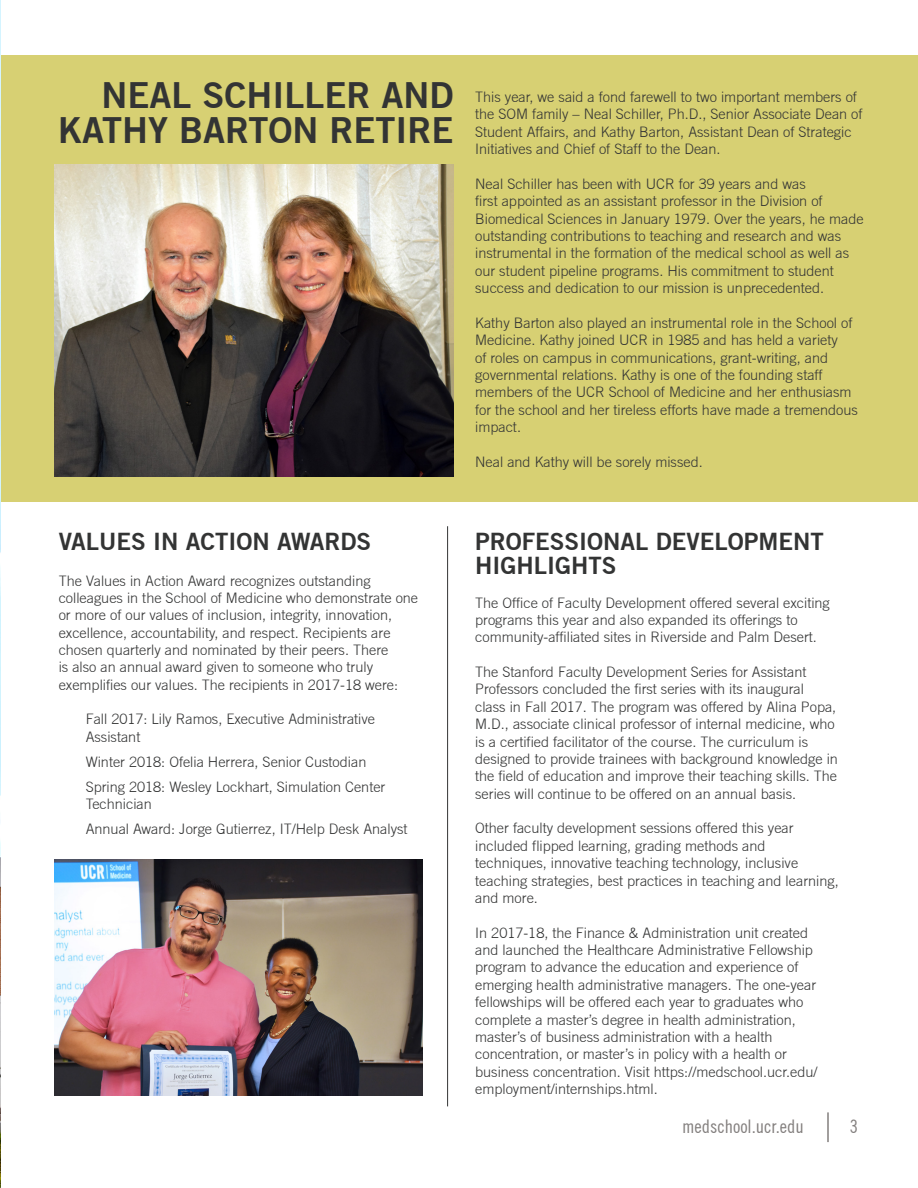
<style>
.page{position:relative;width:918px;height:1188px;background:#fff}
.page>*{position:absolute;margin:0;border:0;box-sizing:border-box;transform-origin:0 0}
.t1{font:700 36px "Trade Gothic No.2";color:#333434}
.t2{font:700 24px/24px "Trade Gothic No.2";color:#333434}
.t3{font:condensed 18.75px "Trade Gothic No.18";color:#837f7e}
.t4{font:300 14.4px/17.4px "Trade Gothic";color:#333434}
</style>
<div class="page">
<div style="left:1px;top:55px;width:917px;height:446px;background:#d7d073"></div>
<img style="left:0;top:0;width:1px;height:1188px">
<img style="left:54px;top:165px;width:400px;height:311px">
<hr style="left:827px;top:1112px;width:2px;height:30px;background:#837f7e">
<img style="left:54px;top:860px;width:368px;height:235px">
<hr style="left:447px;top:526px;width:1px;height:580px;background:#333434">
<p class="t1" style="left:102px;top:73px;width:353px">NEAL SCHILLER AND</p>
<p class="t1" style="left:58px;top:108px;width:397px">KATHY BARTON RETIRE</p>
<p class="t4" style="left:475px;top:88px;width:389px">This year, we said a fond farewell to two important members of the SOM family – Neal Schiller, Ph.D., Senior Associate Dean of Student Affairs, and Kathy Barton, Assistant Dean of Strategic Initiatives and Chief of Staff to the Dean.</p>
<p class="t4" style="left:475px;top:175px;width:390px">Neal Schiller has been with UCR for 39 years and was<br>first appointed as an assistant professor in the Division of Biomedical Sciences in January 1979. Over the years, he made outstanding contributions to teaching and research and was instrumental in the formation of the medical school as well as our student pipeline programs. His commitment to student success and dedication to our mission is unprecedented.</p>
<p class="t4" style="left:475px;top:314px;width:384px">Kathy Barton also played an instrumental role in the School of Medicine. Kathy joined UCR in 1985 and has held a variety<br>of roles on campus in communications, grant-writing, and governmental relations. Kathy is one of the founding staff members of the UCR School of Medicine and her enthusiasm for the school and her tireless efforts have made a tremendous impact.</p>
<p class="t4" style="left:475px;top:453px;width:229px">Neal and Kathy will be sorely missed.</p>
<p class="t2" style="left:59px;top:529px;width:314px">VALUES IN ACTION AWARDS</p>
<p class="t4" style="left:59px;top:572px;width:361px">The Values in Action Award recognizes outstanding colleagues in the School of Medicine who demonstrate one or more of our values of inclusion, integrity, innovation, excellence, accountability, and respect. Recipients are chosen quarterly and nominated by their peers. There<br>is also an annual award given to someone who truly exemplifies our values. The recipients in 2017-18 were:</p>
<p class="t4" style="left:86px;top:710px;width:291px">Fall 2017: Lily Ramos, Executive Administrative<br>Assistant</p>
<p class="t4" style="left:86px;top:753px;width:282px">Winter 2018: Ofelia Herrera, Senior Custodian</p>
<p class="t4" style="left:86px;top:778px;width:301px">Spring 2018: Wesley Lockhart, Simulation Center<br>Technician</p>
<p class="t4" style="left:86px;top:820px;width:323px">Annual Award: Jorge Gutierrez, IT/Help Desk Analyst</p>
<p class="t2" style="left:475px;top:529px;width:350px">PROFESSIONAL DEVELOPMENT<br>HIGHLIGHTS</p>
<p class="t4" style="left:475px;top:594px;width:356px">The Office of Faculty Development offered several exciting programs this year and also expanded its offerings to community-affiliated sites in Riverside and Palm Desert.</p>
<p class="t4" style="left:475px;top:663px;width:364px">The Stanford Faculty Development Series for Assistant Professors concluded the first series with its inaugural class in Fall 2017. The program was offered by Alina Popa, M.D., associate clinical professor of internal medicine, who is a certified facilitator of the course. The curriculum is designed to provide trainees with background knowledge in the field of education and improve their teaching skills. The series will continue to be offered on an annual basis.</p>
<p class="t4" style="left:475px;top:819px;width:365px">Other faculty development sessions offered this year included flipped learning, grading methods and techniques, innovative teaching technology, inclusive teaching strategies, best practices in teaching and learning, and more.</p>
<p class="t4" style="left:475px;top:924px;width:344px">In 2017-18, the Finance &amp; Administration unit created and launched the Healthcare Administrative Fellowship program to advance the education and experience of emerging health administrative managers. The one-year fellowships will be offered each year to graduates who complete a master’s degree in health administration, master’s of business administration with a health concentration, or master’s in policy with a health or business concentration. Visit https://medschool.ucr.edu/ employment/internships.html.</p>
<p class="t3" style="left:682px;top:1115px;width:123px">medschool.ucr.edu</p>
<p class="t3" style="left:850px;top:1115px;width:10px">3</p>
</div>
